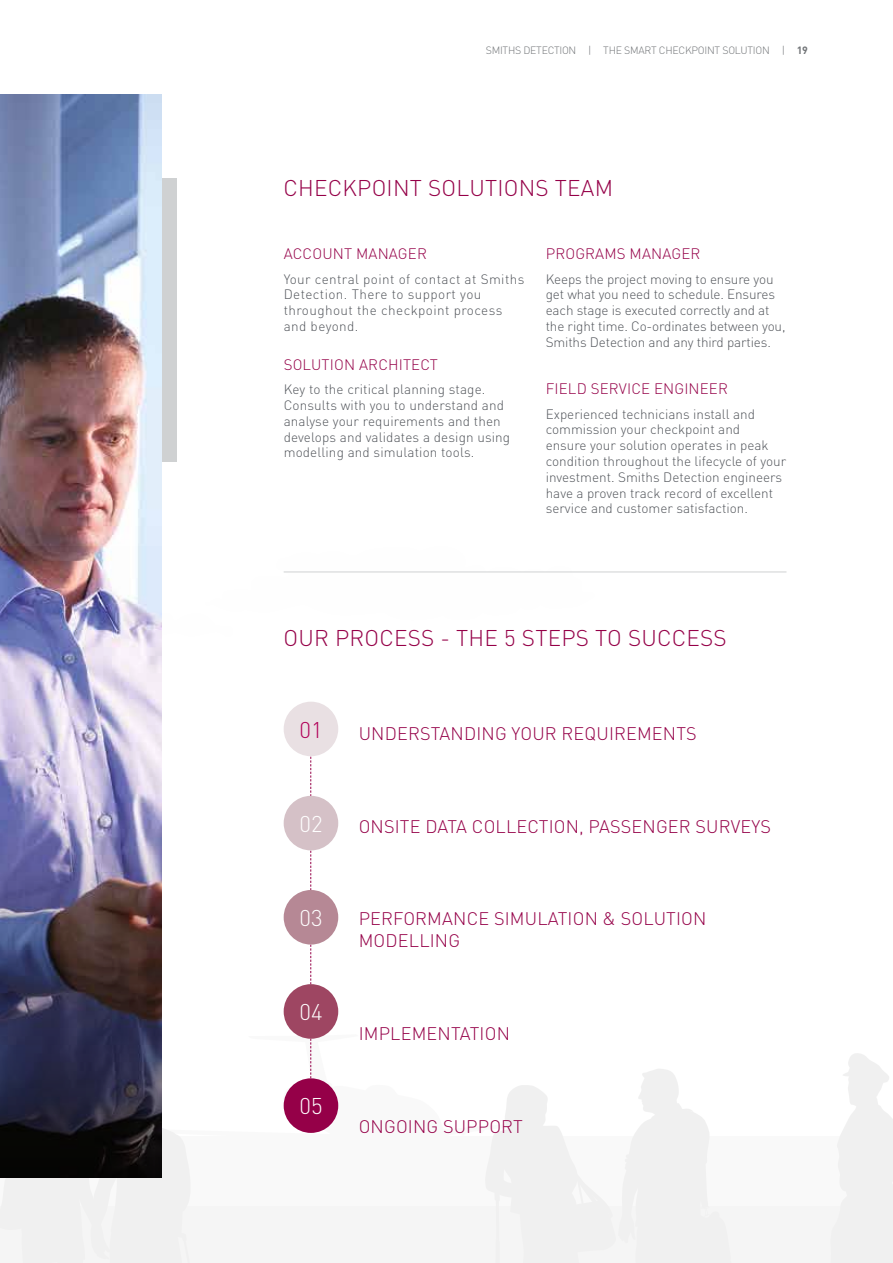
<style>
.page{position:relative;width:893px;height:1263px;background:#fff}
.page>*{position:absolute;margin:0;border:0;box-sizing:border-box;transform-origin:0 0}
.t1{font:300 22.5px "DIN Pro";letter-spacing:.01em;color:#950048}
.t2{font:300 22.5px "DIN Pro";letter-spacing:.01em;color:#fff}
.t3{font:300 22.5px "DIN Pro";color:#b10058}
.t4{font:300 18px/21.6px "DIN Pro";letter-spacing:.01em;color:#950048}
.t5{font:300 15px "DIN Pro";letter-spacing:.01em;color:#950048}
.t6{font:300 13.5px/15.8px "DIN Pro";color:#52555b}
.t7{font:300 13.5px/15.8px "DIN Pro";letter-spacing:.03em;color:#52555b}
.t8{font:300 10.5px "DIN Pro";letter-spacing:-.025em;color:#717477}
.s1{font-weight:700}
</style>
<div class="page">
<img style="left:0;top:94px;width:162px;height:720px">
<svg style="left:0;top:546px;width:596px;height:99px"></svg>
<div style="left:0;top:1136px;width:893px;height:127px;background:#f9f9f9"></div>
<div style="left:0;top:1206px;width:893px;height:57px;background:#f5f5f5"></div>
<svg style="left:840px;top:1053px;width:53px;height:83px"></svg>
<svg style="left:493px;top:1069px;width:216px;height:67px"></svg>
<img style="left:0;top:814px;width:162px;height:364px">
<svg style="left:310px;top:757px;width:1px;height:321px"></svg>
<hr style="left:284px;top:572px;width:502px;height:1px;background:#cfd1d2">
<div style="left:284px;top:702px;width:54px;height:54px;background:#e9e0e3;border-radius:50%"></div>
<div style="left:284px;top:796px;width:54px;height:54px;background:#d5c1c7;border-radius:50%"></div>
<div style="left:284px;top:890px;width:54px;height:54px;background:#b68895;border-radius:50%"></div>
<div style="left:284px;top:984px;width:54px;height:55px;background:#9e4662;border-radius:50%"></div>
<div style="left:284px;top:1078px;width:54px;height:55px;background:#950048;border-radius:50%"></div>
<div style="left:162px;top:179px;width:15px;height:283px;background:#cfd1d2"></div>
<p class="t8" style="left:486px;top:43px;width:324px">SMITHS DETECTION | THE SMART CHECKPOINT SOLUTION | <span class="s1">19</span></p>
<h1 class="t1" style="left:283px;top:172px;width:331px">CHECKPOINT SOLUTIONS TEAM</h1>
<p class="t5" style="left:284px;top:244px;width:145px">ACCOUNT MANAGER</p>
<p class="t7" style="left:284px;top:270px;width:242px">Your central point of contact at Smiths<br>Detection. There to support you throughout the checkpoint process and beyond.</p>
<p class="t5" style="left:284px;top:355px;width:156px">SOLUTION ARCHITECT</p>
<p class="t6" style="left:284px;top:381px;width:228px">Key to the critical planning stage.<br>Consults with you to understand and analyse your requirements and then develops and validates a design using modelling and simulation tools.</p>
<p class="t5" style="left:546px;top:244px;width:156px">PROGRAMS MANAGER</p>
<p class="t6" style="left:546px;top:270px;width:241px">Keeps the project moving to ensure you get what you need to schedule. Ensures each stage is executed correctly and at the right time. Co-ordinates between you, Smiths Detection and any third parties.</p>
<p class="t5" style="left:546px;top:379px;width:184px">FIELD SERVICE ENGINEER</p>
<p class="t6" style="left:546px;top:405px;width:242px">Experienced technicians install and commission your checkpoint and<br>ensure your solution operates in peak condition throughout the lifecycle of your investment. Smiths Detection engineers have a proven track record of excellent service and customer satisfaction.</p>
<h1 class="t1" style="left:283px;top:622px;width:445px">OUR PROCESS - THE 5 STEPS TO SUCCESS</h1>
<h1 class="t3" style="left:299px;top:714px;width:25px">01</h1>
<h1 class="t2" style="left:299px;top:808px;width:25px">02</h1>
<h1 class="t2" style="left:299px;top:903px;width:25px">03</h1>
<h1 class="t2" style="left:299px;top:997px;width:25px">04</h1>
<h1 class="t2" style="left:299px;top:1091px;width:25px">05</h1>
<h2 class="t4" style="left:359px;top:722px;width:340px">UNDERSTANDING YOUR REQUIREMENTS</h2>
<h2 class="t4" style="left:359px;top:814px;width:414px">ONSITE DATA COLLECTION, PASSENGER SURVEYS</h2>
<h2 class="t4" style="left:359px;top:907px;width:349px">PERFORMANCE SIMULATION &amp; SOLUTION<br>MODELLING</h2>
<h2 class="t4" style="left:359px;top:1022px;width:153px">IMPLEMENTATION</h2>
<h2 class="t4" style="left:359px;top:1115px;width:166px">ONGOING SUPPORT</h2>
</div>
